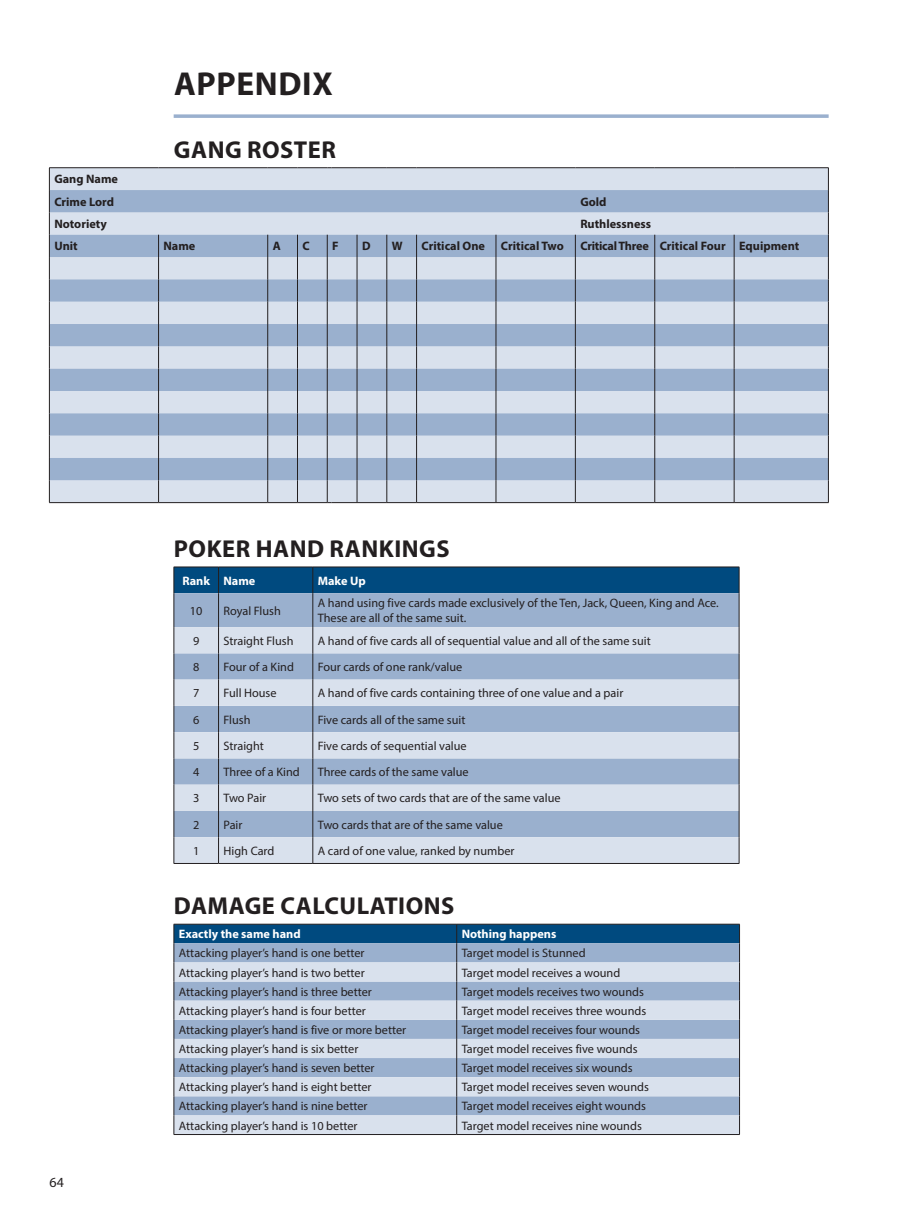
<style>
.page{position:relative;width:913px;height:1231px;background:#fff}
.page>*{position:absolute;margin:0;border:0;box-sizing:border-box;transform-origin:0 0}
.t1{font:700 33.25px "Myriad Pro";letter-spacing:.02em;color:#231f20}
.t2{font:700 24.5px "Myriad Pro";letter-spacing:.02em;color:#231f20}
.t3{font:14px "Myriad Pro";color:#231f20}
.t4{font:12.25px/14.7px "Myriad Pro";color:#231f20}
.t5{font:700 12.25px/22.2px "Myriad Pro";color:#231f20}
.t6{font:700 12.25px "Myriad Pro";color:#fff}
</style>
<div class="page">
<svg style="left:174px;top:114px;width:654px;height:4px;background:#a6b9d3"></svg>
<div style="left:50px;top:168px;width:778px;height:334px;background:#d9e1ed"></div>
<svg style="left:50px;top:190px;width:778px;height:290px;background:#b7c6dc"></svg>
<svg style="left:158px;top:235px;width:1px;height:267px"></svg>
<svg style="left:496px;top:235px;width:1px;height:267px"></svg>
<svg style="left:575px;top:235px;width:1px;height:267px"></svg>
<svg style="left:654px;top:235px;width:1px;height:267px"></svg>
<svg style="left:734px;top:235px;width:1px;height:267px"></svg>
<hr style="left:49px;top:502px;width:110px;height:1px;background:#231f20">
<hr style="left:159px;top:502px;width:109px;height:1px;background:#231f20">
<svg style="left:267px;top:235px;width:31px;height:268px;background:#afbdd0"></svg>
<hr style="left:297px;top:502px;width:30px;height:1px;background:#231f20">
<svg style="left:327px;top:235px;width:31px;height:268px;background:#b0bed2"></svg>
<hr style="left:357px;top:502px;width:30px;height:1px;background:#231f20">
<svg style="left:386px;top:235px;width:31px;height:268px;background:#afbdd1"></svg>
<hr style="left:416px;top:502px;width:80px;height:1px;background:#231f20">
<hr style="left:496px;top:502px;width:79px;height:1px;background:#231f20">
<hr style="left:575px;top:502px;width:80px;height:1px;background:#231f20">
<hr style="left:655px;top:502px;width:79px;height:1px;background:#231f20">
<hr style="left:734px;top:502px;width:94px;height:1px;background:#231f20">
<hr style="left:49px;top:167px;width:110px;height:1px;background:#231f20">
<hr style="left:159px;top:167px;width:109px;height:1px;background:#231f20">
<svg style="left:268px;top:167px;width:29px;height:1px"></svg>
<hr style="left:297px;top:167px;width:30px;height:1px;background:#231f20">
<svg style="left:327px;top:167px;width:30px;height:1px"></svg>
<hr style="left:357px;top:167px;width:30px;height:1px;background:#231f20">
<svg style="left:387px;top:167px;width:29px;height:1px"></svg>
<hr style="left:416px;top:167px;width:80px;height:1px;background:#231f20">
<hr style="left:496px;top:167px;width:79px;height:1px;background:#231f20">
<hr style="left:575px;top:167px;width:80px;height:1px;background:#231f20">
<hr style="left:655px;top:167px;width:79px;height:1px;background:#231f20">
<hr style="left:734px;top:167px;width:94px;height:1px;background:#231f20">
<svg style="left:828px;top:168px;width:1px;height:334px"></svg>
<svg style="left:49px;top:168px;width:1px;height:334px"></svg>
<div style="left:175px;top:593px;width:564px;height:34px;background:#9ab0ce"></div>
<svg style="left:175px;top:627px;width:564px;height:236px;background:#bdcbdf"></svg>
<hr style="left:174px;top:566px;width:44px;height:1px;background:#231f20">
<hr style="left:218px;top:566px;width:95px;height:1px;background:#231f20">
<hr style="left:313px;top:566px;width:426px;height:1px;background:#231f20">
<div style="left:174px;top:567px;width:566px;height:26px;background:#004a7f"></div>
<hr style="left:174px;top:593px;width:1px;height:34px;background:#231f20">
<hr style="left:218px;top:593px;width:1px;height:34px;background:#231f20">
<hr style="left:312px;top:593px;width:1px;height:34px;background:#231f20">
<hr style="left:739px;top:593px;width:1px;height:34px;background:#231f20">
<svg style="left:174px;top:627px;width:1px;height:236px"></svg>
<svg style="left:218px;top:627px;width:1px;height:236px"></svg>
<svg style="left:312px;top:627px;width:1px;height:236px"></svg>
<svg style="left:739px;top:627px;width:1px;height:236px"></svg>
<hr style="left:174px;top:863px;width:44px;height:1px;background:#231f20">
<hr style="left:218px;top:863px;width:95px;height:1px;background:#231f20">
<hr style="left:313px;top:863px;width:426px;height:1px;background:#231f20">
<hr style="left:174px;top:923px;width:283px;height:1px;background:#231f20">
<hr style="left:457px;top:923px;width:283px;height:1px;background:#231f20">
<svg style="left:174px;top:924px;width:566px;height:210px;background:#a8bcd4"></svg>
<hr style="left:174px;top:1134px;width:283px;height:1px;background:#231f20">
<hr style="left:457px;top:1134px;width:283px;height:1px;background:#231f20">
<h1 class="t1" style="left:174px;top:62px;width:160px">APPENDIX</h1>
<p class="t5" style="left:54px;top:168px;width:65px">Gang Name<br>Crime Lord</p>
<h2 class="t2" style="left:174px;top:133px;width:164px">GANG ROSTER</h2>
<p class="t5" style="left:580px;top:190px;width:28px">Gold</p>
<p class="t5" style="left:54px;top:212px;width:54px">Notoriety</p>
<p class="t5" style="left:580px;top:212px;width:72px">Ruthlessness</p>
<p class="t5" style="left:54px;top:235px;width:25px">Unit</p>
<p class="t5" style="left:163px;top:235px;width:33px">Name</p>
<p class="t5" style="left:273px;top:235px;width:10px">A</p>
<p class="t5" style="left:302px;top:235px;width:9px">C</p>
<p class="t5" style="left:332px;top:235px;width:8px">F</p>
<p class="t5" style="left:362px;top:235px;width:10px">D</p>
<p class="t5" style="left:392px;top:235px;width:12px">W</p>
<p class="t5" style="left:421px;top:235px;width:65px">Critical One</p>
<p class="t5" style="left:501px;top:235px;width:64px">Critical Two</p>
<p class="t5" style="left:580px;top:235px;width:220px">Critical Three Critical Four Equipment</p>
<p class="t3" style="left:50px;top:1173px;width:16px">64</p>
<h2 class="t2" style="left:174px;top:532px;width:277px">POKER HAND RANKINGS</h2>
<p class="t6" style="left:182px;top:572px;width:75px">Rank Name</p>
<p class="t6" style="left:318px;top:572px;width:49px">Make Up</p>
<p class="t4" style="left:190px;top:603px;width:14px">10</p>
<p class="t4" style="left:223px;top:603px;width:59px">Royal Flush</p>
<p class="t4" style="left:318px;top:595px;width:402px">A hand using five cards made exclusively of the Ten, Jack, Queen, King and Ace.<br>These are all of the same suit.</p>
<p class="t4" style="left:193px;top:633px;width:8px">9</p>
<p class="t4" style="left:223px;top:633px;width:72px">Straight Flush</p>
<p class="t4" style="left:318px;top:633px;width:334px">A hand of five cards all of sequential value and all of the same suit</p>
<p class="t4" style="left:193px;top:659px;width:8px">8</p>
<p class="t4" style="left:223px;top:659px;width:72px">Four of a Kind</p>
<p class="t4" style="left:318px;top:659px;width:146px">Four cards of one rank/value</p>
<p class="t4" style="left:193px;top:685px;width:8px">7</p>
<p class="t4" style="left:223px;top:685px;width:55px">Full House</p>
<p class="t4" style="left:318px;top:685px;width:307px">A hand of five cards containing three of one value and a pair</p>
<p class="t4" style="left:193px;top:712px;width:8px">6</p>
<p class="t4" style="left:223px;top:712px;width:29px">Flush</p>
<p class="t4" style="left:318px;top:712px;width:149px">Five cards all of the same suit</p>
<p class="t4" style="left:193px;top:738px;width:8px">5</p>
<p class="t4" style="left:223px;top:738px;width:42px">Straight</p>
<p class="t4" style="left:318px;top:738px;width:150px">Five cards of sequential value</p>
<p class="t4" style="left:193px;top:764px;width:8px">4</p>
<p class="t4" style="left:223px;top:764px;width:78px">Three of a Kind</p>
<p class="t4" style="left:318px;top:764px;width:152px">Three cards of the same value</p>
<p class="t4" style="left:193px;top:790px;width:8px">3</p>
<p class="t4" style="left:223px;top:790px;width:44px">Two Pair</p>
<p class="t4" style="left:318px;top:790px;width:244px">Two sets of two cards that are of the same value</p>
<p class="t4" style="left:193px;top:817px;width:8px">2</p>
<p class="t4" style="left:223px;top:817px;width:20px">Pair</p>
<p class="t4" style="left:318px;top:817px;width:187px">Two cards that are of the same value</p>
<p class="t4" style="left:193px;top:843px;width:8px">1</p>
<p class="t4" style="left:223px;top:843px;width:52px">High Card</p>
<p class="t4" style="left:318px;top:843px;width:198px">A card of one value, ranked by number</p>
<h2 class="t2" style="left:174px;top:889px;width:282px">DAMAGE CALCULATIONS</h2>
<p class="t6" style="left:179px;top:926px;width:123px">Exactly the same hand</p>
<p class="t6" style="left:462px;top:926px;width:96px">Nothing happens</p>
<p class="t4" style="left:179px;top:945px;width:187px">Attacking player’s hand is one better</p>
<p class="t4" style="left:462px;top:945px;width:125px">Target model is Stunned</p>
<p class="t4" style="left:179px;top:964px;width:187px">Attacking player’s hand is two better</p>
<p class="t4" style="left:462px;top:964px;width:160px">Target model receives a wound</p>
<p class="t4" style="left:179px;top:983px;width:195px">Attacking player’s hand is three better</p>
<p class="t4" style="left:462px;top:983px;width:184px">Target models receives two wounds</p>
<p class="t4" style="left:179px;top:1003px;width:188px">Attacking player’s hand is four better</p>
<p class="t4" style="left:462px;top:1003px;width:186px">Target model receives three wounds</p>
<p class="t4" style="left:179px;top:1022px;width:229px">Attacking player’s hand is five or more better</p>
<p class="t4" style="left:462px;top:1022px;width:180px">Target model receives four wounds</p>
<p class="t4" style="left:179px;top:1041px;width:181px">Attacking player’s hand is six better</p>
<p class="t4" style="left:462px;top:1041px;width:177px">Target model receives five wounds</p>
<p class="t4" style="left:179px;top:1060px;width:197px">Attacking player’s hand is seven better</p>
<p class="t4" style="left:462px;top:1060px;width:172px">Target model receives six wounds</p>
<p class="t4" style="left:179px;top:1079px;width:194px">Attacking player’s hand is eight better</p>
<p class="t4" style="left:462px;top:1079px;width:189px">Target model receives seven wounds</p>
<p class="t4" style="left:179px;top:1098px;width:190px">Attacking player’s hand is nine better</p>
<p class="t4" style="left:462px;top:1098px;width:186px">Target model receives eight wounds</p>
<p class="t4" style="left:179px;top:1117px;width:180px">Attacking player’s hand is 10 better</p>
<p class="t4" style="left:462px;top:1117px;width:182px">Target model receives nine wounds</p>
</div>
